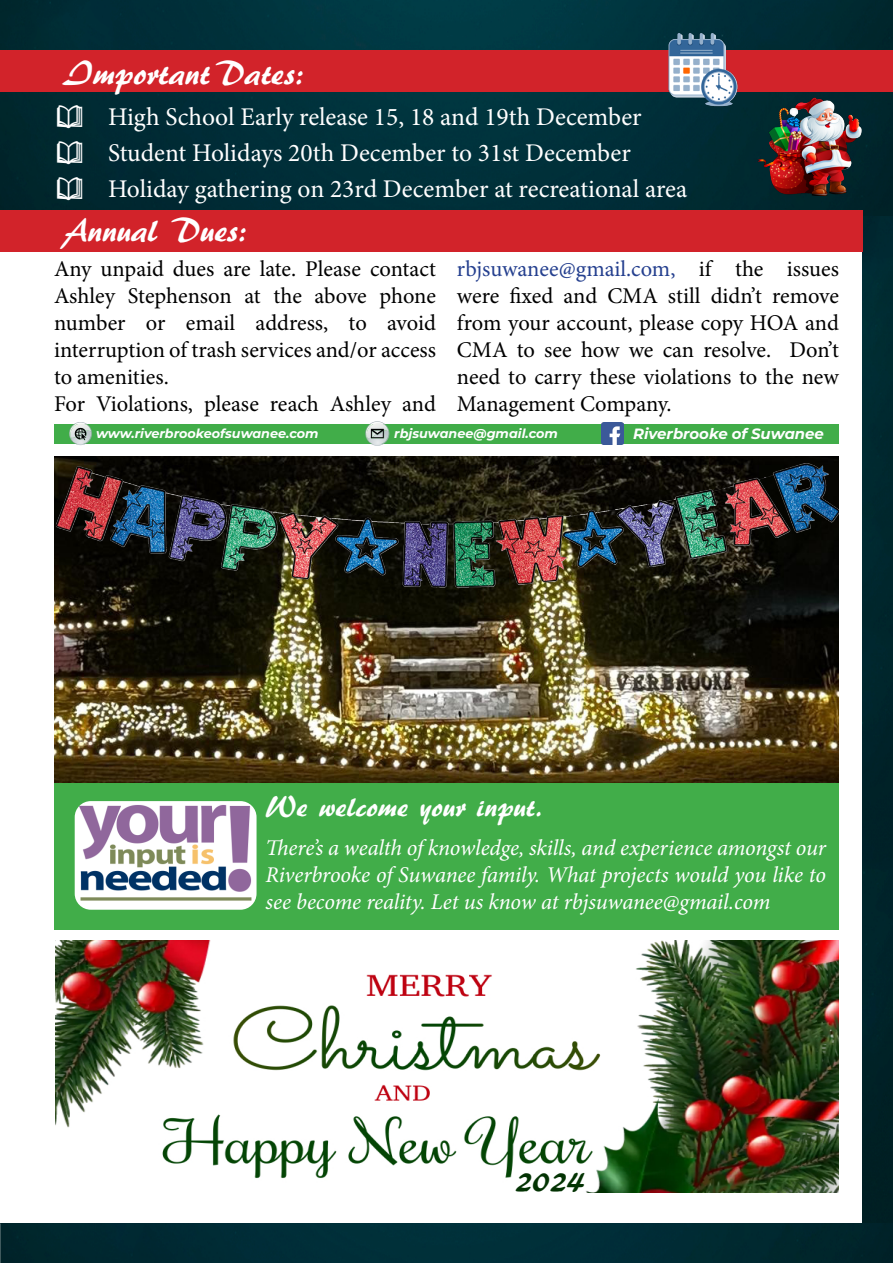
<style>
.page{position:relative;width:893px;height:1263px;background:#fff}
.page>*{position:absolute;margin:0;border:0;box-sizing:border-box;transform-origin:0 0}
.t1{font:34.5px "ARBERKLEY";color:#fff}
.t2{font:34.5px "ARBERKLEY";color:#033303}
.t3{font:30px "ARBERKLEY";color:#fff}
.t4{font:25.5px/36px "Minion Pro";color:#fff}
.t5{font:22.5px/27px "Minion Pro";letter-spacing:-.005em;color:#000}
.t6{font:italic 22.5px/27px "Minion Pro";letter-spacing:-.005em;color:#fff;text-align:justify}
.t7{font:italic 100 14.85px "Montserrat";color:#fff}
.t8{font:italic 100 12.75px "Montserrat";color:#fff}
.s1{color:#25408f}
</style>
<div class="page">
<div style="left:862px;top:215px;width:31px;height:1008px;background:#00262b"></div>
<img style="left:0;top:0;width:893px;height:215px">
<img style="left:1px;top:1223px;width:892px;height:40px">
<div style="left:54px;top:783px;width:785px;height:147px;background:#41ad49"></div>
<img style="left:75px;top:801px;width:182px;height:109px">
<img style="left:56px;top:941px;width:783px;height:251px">
<div style="left:0;top:50px;width:893px;height:41px;background:#d2232a"></div>
<div style="left:0;top:211px;width:862px;height:41px;background:#d2232a"></div>
<img style="left:54px;top:608px;width:785px;height:175px">
<img style="left:54px;top:456px;width:785px;height:152px">
<img style="left:657px;top:23px;width:92px;height:92px">
<div style="left:54px;top:424px;width:785px;height:19px;background:#41ad49"></div>
<img style="left:601px;top:422px;width:23px;height:23px">
<img style="left:0;top:1223px;width:1px;height:40px">
<svg style="left:365px;top:421px;width:24px;height:25px"></svg>
<svg style="left:69px;top:422px;width:23px;height:23px"></svg>
<img style="left:757px;top:97px;width:105px;height:98px">
<svg style="left:57px;top:105px;width:25px;height:23px"></svg>
<svg style="left:57px;top:141px;width:25px;height:23px"></svg>
<svg style="left:57px;top:177px;width:25px;height:23px"></svg>
<h1 class="t1" style="left:63px;top:51px;width:241px">Important Dates:</h1>
<p class="t4" style="left:108px;top:99px;width:581px">High School Early release 15, 18 and 19th December<br>Student Holidays 20th December to 31st December<br>Holiday gathering on 23rd December at recreational area</p>
<h1 class="t1" style="left:63px;top:209px;width:185px">Annual Dues:</h1>
<p class="t5" style="left:54px;top:255px;width:384px">Any unpaid dues are late. Please contact Ashley Stephenson at the above phone number or email address, to avoid interruption of trash services and/or access to amenities.<br>For Violations, please reach Ashley and</p>
<p class="t5" style="left:457px;top:255px;width:384px;text-align:justify"><span class="s1">rbjsuwanee@gmail.com,</span> if the issues were fixed and CMA still didn’t remove from your account, please copy HOA and CMA to see how we can resolve. Don’t need to carry these violations to the new Management Company.</p>
<p class="t8" style="left:96px;top:425px;width:224px">www.riverbrookeofsuwanee.com</p>
<p class="t8" style="left:394px;top:425px;width:165px">rbjsuwanee@gmail.com</p>
<p class="t7" style="left:633px;top:424px;width:192px">Riverbrooke of Suwanee</p>
<h2 class="t3" style="left:266px;top:788px;width:278px">We welcome your input.</h2>
<p class="t6" style="left:266px;top:834px;width:562px">There’s a wealth of knowledge, skills, and experience amongst our Riverbrooke of Suwanee family. What projects would you like to see become reality. Let us know at rbjsuwanee@gmail.com</p>
<h1 class="t2" style="left:515px;top:1158px;width:71px">2024</h1>
</div>
